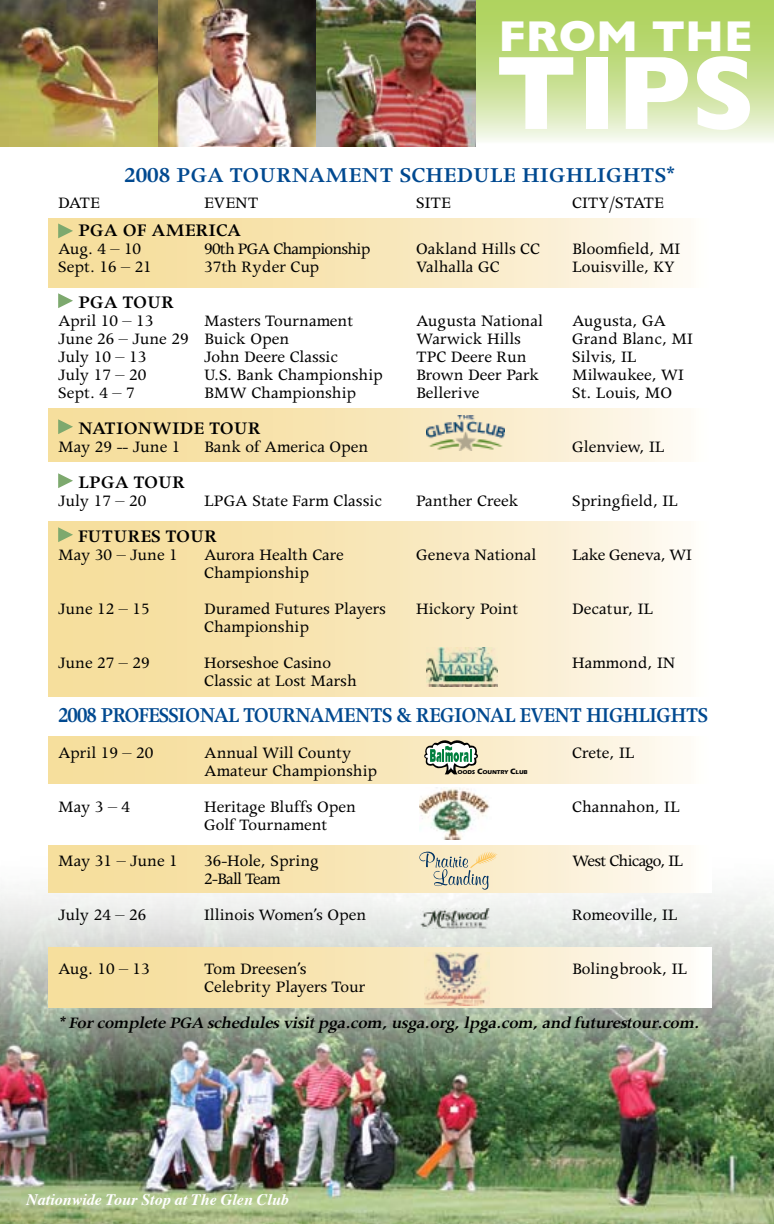
<style>
.page{position:relative;width:774px;height:1224px;background:#fff}
.page>*{position:absolute;margin:0;border:0;box-sizing:border-box;transform-origin:0 0}
.t1{font:700 106px "Gill Sans";color:#fff}
.t2{font:700 44px "Gill Sans";color:#fff}
.t3{font:600 24px "Apollo";letter-spacing:-.04em;color:#004990;scale:.9 1}
.t4{font:600 24px "Apollo";color:#004990}
.t5{font:600 20px "Apollo";color:#000}
.t6{font:18px "Apollo";color:#000}
.t7{font:italic 600 18px "Apollo";color:#000}
.t8{font:18px "Apollo";letter-spacing:-.04em;color:#000}
.t9{font:18px "Apollo";letter-spacing:-.02em;color:#000}
.t10{font:italic 700 16px "Times";color:#fff}
.t11{font:700 5.8px "Itc Eras";color:#000}
.s1{font-size:8px}
</style>
<div class="page">
<img style="left:0;top:839px;width:774px;height:385px">
<svg style="left:476px;top:0;width:298px;height:141px;background:#c7df90"></svg>
<div style="left:49px;top:736px;width:662px;height:47px;background:linear-gradient(to right,#f5da90,#fdf8ee)"></div>
<div style="left:49px;top:845px;width:662px;height:47px;background:linear-gradient(to right,#f5da90,#fdf8ee)"></div>
<div style="left:49px;top:948px;width:662px;height:60px;background:linear-gradient(to right,#f5da90,#fdf8ee)"></div>
<div style="left:49px;top:218px;width:662px;height:70px;background:linear-gradient(to right,#f5da90,#fdf8ee)"></div>
<div style="left:49px;top:409px;width:662px;height:53px;background:linear-gradient(to right,#f5da90,#fdf8ee)"></div>
<div style="left:49px;top:522px;width:662px;height:175px;background:linear-gradient(to right,#f5da90,#fdf8ee)"></div>
<svg style="left:58px;top:223px;width:15px;height:15px"></svg>
<svg style="left:58px;top:293px;width:15px;height:15px"></svg>
<svg style="left:58px;top:419px;width:15px;height:15px"></svg>
<img style="left:426px;top:415px;width:79px;height:36px">
<svg style="left:58px;top:473px;width:15px;height:15px"></svg>
<svg style="left:58px;top:527px;width:15px;height:15px"></svg>
<img style="left:426px;top:647px;width:71px;height:40px">
<svg style="left:424px;top:740px;width:54px;height:34px"></svg>
<img style="left:419px;top:787px;width:71px;height:52px">
<svg style="left:419px;top:852px;width:79px;height:38px;background:#dad2b5"></svg>
<img style="left:421px;top:908px;width:68px;height:21px">
<img style="left:425px;top:952px;width:65px;height:53px">
<img style="left:0;top:0;width:158px;height:146px">
<img style="left:158px;top:0;width:158px;height:146px">
<img style="left:316px;top:0;width:160px;height:146px">
<h2 class="t2" style="left:499px;top:10px;width:256px">FROM THE</h2>
<h1 class="t1" style="left:495px;top:31px;width:262px">TIPS</h1>
<h3 class="t4" style="left:124px;top:162px;width:553px">2008 PGA TOURNAMENT SCHEDULE HIGHLIGHTS*</h3>
<p class="t6" style="left:58px;top:193px;width:43px">DATE</p>
<p class="t6" style="left:204px;top:193px;width:56px">EVENT</p>
<p class="t6" style="left:416px;top:193px;width:36px">SITE</p>
<p class="t6" style="left:572px;top:193px;width:93px">CITY/STATE</p>
<p class="t5" style="left:78px;top:220px;width:165px">PGA OF AMERICA</p>
<p class="t6" style="left:58px;top:239px;width:85px">Aug. 4 – 10</p>
<p class="t8" style="left:204px;top:239px;width:168px">90th PGA Championship</p>
<p class="t6" style="left:416px;top:239px;width:125px">Oakland Hills CC</p>
<p class="t6" style="left:572px;top:239px;width:110px">Bloomfield, MI</p>
<p class="t6" style="left:58px;top:257px;width:95px">Sept. 16 – 21</p>
<p class="t6" style="left:204px;top:257px;width:117px">37th Ryder Cup</p>
<p class="t6" style="left:416px;top:257px;width:85px">Valhalla GC</p>
<p class="t6" style="left:572px;top:257px;width:104px">Louisville, KY</p>
<p class="t5" style="left:78px;top:292px;width:98px">PGA TOUR</p>
<p class="t6" style="left:58px;top:311px;width:97px">April 10 – 13</p>
<p class="t6" style="left:204px;top:311px;width:151px">Masters Tournament</p>
<p class="t6" style="left:416px;top:311px;width:128px">Augusta National</p>
<p class="t6" style="left:572px;top:311px;width:96px">Augusta, GA</p>
<p class="t6" style="left:58px;top:329px;width:233px">June 26 – June 29 Buick Open</p>
<p class="t6" style="left:416px;top:329px;width:106px">Warwick Hills</p>
<p class="t6" style="left:572px;top:329px;width:122px">Grand Blanc, MI</p>
<p class="t6" style="left:58px;top:347px;width:90px">July 10 – 13</p>
<p class="t6" style="left:204px;top:347px;width:136px">John Deere Classic</p>
<p class="t6" style="left:416px;top:347px;width:112px">TPC Deere Run</p>
<p class="t6" style="left:572px;top:347px;width:66px">Silvis, IL</p>
<p class="t6" style="left:58px;top:365px;width:90px">July 17 – 20</p>
<p class="t6" style="left:204px;top:365px;width:180px">U.S. Bank Championship</p>
<p class="t6" style="left:416px;top:365px;width:125px">Brown Deer Park</p>
<p class="t6" style="left:572px;top:365px;width:113px">Milwaukee, WI</p>
<p class="t6" style="left:58px;top:383px;width:78px">Sept. 4 – 7</p>
<p class="t6" style="left:204px;top:383px;width:154px">BMW Championship</p>
<p class="t6" style="left:416px;top:383px;width:65px">Bellerive</p>
<p class="t6" style="left:572px;top:383px;width:101px">St. Louis, MO</p>
<p class="t5" style="left:78px;top:418px;width:184px">NATIONWIDE TOUR</p>
<p class="t6" style="left:58px;top:437px;width:124px">May 29 -- June 1</p>
<p class="t6" style="left:204px;top:437px;width:166px">Bank of America Open</p>
<p class="t6" style="left:572px;top:437px;width:94px">Glenview, IL</p>
<p class="t5" style="left:78px;top:472px;width:108px">LPGA TOUR</p>
<p class="t6" style="left:58px;top:491px;width:90px">July 17 – 20</p>
<p class="t6" style="left:204px;top:491px;width:179px">LPGA State Farm Classic</p>
<p class="t6" style="left:416px;top:491px;width:104px">Panther Creek</p>
<p class="t6" style="left:572px;top:491px;width:107px">Springfield, IL</p>
<p class="t5" style="left:78px;top:526px;width:141px">FUTURES TOUR</p>
<p class="t6" style="left:58px;top:545px;width:121px">May 30 – June 1</p>
<p class="t6" style="left:204px;top:545px;width:141px">Aurora Health Care</p>
<p class="t6" style="left:416px;top:545px;width:122px">Geneva National</p>
<p class="t9" style="left:572px;top:545px;width:121px">Lake Geneva, WI</p>
<p class="t6" style="left:204px;top:563px;width:106px">Championship</p>
<p class="t6" style="left:58px;top:599px;width:93px">June 12 – 15</p>
<p class="t6" style="left:204px;top:599px;width:183px">Duramed Futures Players</p>
<p class="t6" style="left:416px;top:599px;width:104px">Hickory Point</p>
<p class="t6" style="left:572px;top:599px;width:83px">Decatur, IL</p>
<p class="t6" style="left:204px;top:617px;width:106px">Championship</p>
<p class="t6" style="left:58px;top:653px;width:93px">June 27 – 29</p>
<p class="t6" style="left:204px;top:653px;width:128px">Horseshoe Casino</p>
<p class="t6" style="left:572px;top:653px;width:105px">Hammond, IN</p>
<p class="t6" style="left:204px;top:671px;width:154px">Classic at Lost Marsh</p>
<h3 class="t3" style="left:58px;top:702px;width:724px">2008 PROFESSIONAL TOURNAMENTS &amp; REGIONAL EVENT HIGHLIGHTS</h3>
<p class="t6" style="left:58px;top:743px;width:97px">April 19 – 20</p>
<p class="t6" style="left:204px;top:743px;width:149px">Annual Will County</p>
<p class="t11" style="left:457px;top:769px;width:72px">OODS <span class="s1">C</span>OUNTRY <span class="s1">C</span>LUB</p>
<p class="t6" style="left:572px;top:743px;width:64px">Crete, IL</p>
<p class="t6" style="left:204px;top:761px;width:175px">Amateur Championship</p>
<p class="t6" style="left:58px;top:797px;width:74px">May 3 – 4</p>
<p class="t6" style="left:204px;top:797px;width:153px">Heritage Bluffs Open</p>
<p class="t6" style="left:572px;top:797px;width:109px">Channahon, IL</p>
<p class="t6" style="left:204px;top:815px;width:125px">Golf Tournament</p>
<p class="t6" style="left:58px;top:851px;width:121px">May 31 – June 1</p>
<p class="t6" style="left:204px;top:851px;width:117px">36-Hole, Spring</p>
<p class="t8" style="left:572px;top:851px;width:113px">West Chicago, IL</p>
<p class="t8" style="left:204px;top:869px;width:78px">2-Ball Team</p>
<p class="t6" style="left:58px;top:905px;width:90px">July 24 – 26</p>
<p class="t6" style="left:204px;top:905px;width:164px">Illinois Women’s Open</p>
<p class="t6" style="left:572px;top:905px;width:107px">Romeoville, IL</p>
<p class="t6" style="left:58px;top:959px;width:93px">Aug. 10 – 13</p>
<p class="t6" style="left:204px;top:959px;width:104px">Tom Dreesen’s</p>
<p class="t6" style="left:572px;top:959px;width:117px">Bolingbrook, IL</p>
<p class="t6" style="left:204px;top:977px;width:163px">Celebrity Players Tour</p>
<p class="t7" style="left:58px;top:1013px;width:646px">*Forcomplete PGA schedulesvisitpga.com,usga.org,lpga.com,and futurestour.com.</p>
<p class="t10" style="left:26px;top:1185px;width:264px">Nationwide Tour Stop at The Glen Club</p>
</div>
